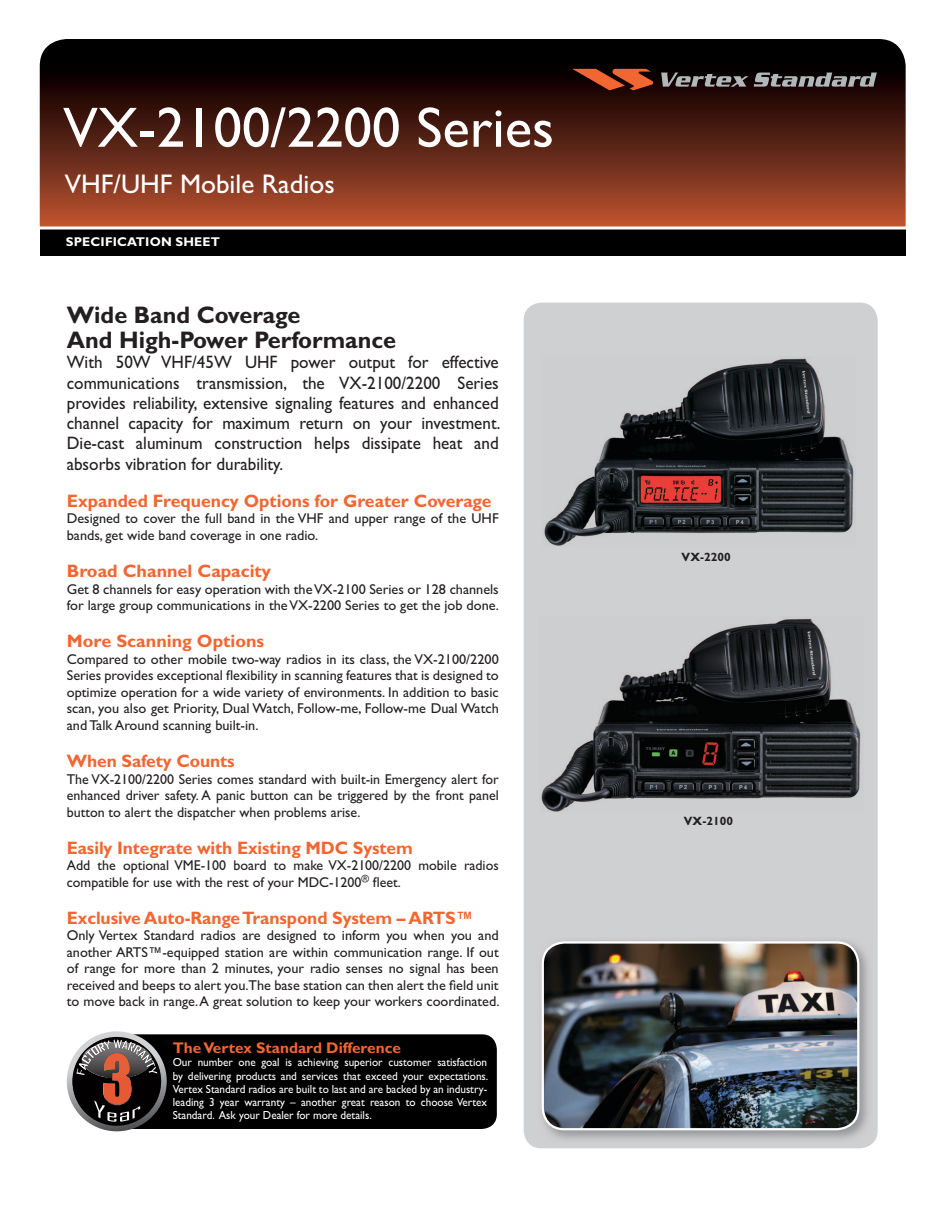
<style>
.page{position:relative;width:945px;height:1215px;background:#fff}
.page>*{position:absolute;margin:0;border:0;box-sizing:border-box;transform-origin:0 0}
.t1{font:57px "Gill Sans";color:#fff}
.t2{font:27px "Gill Sans";color:#fff}
.t3{font:700 24px/25.5px "Gill Sans";color:#231f20}
.t4{font:18px/20.2px "Gill Sans";color:#231f20;text-align:justify;scale:.95 1}
.t5{font:700 18px "Gill Sans";letter-spacing:-.005em;color:#f26631}
.t6{font:700 15.45px "Gill Sans";color:#f26631}
.t7{font:14.25px/16.5px "Gill Sans";color:#231f20}
.t8{font:700 12.75px "Gill Sans";letter-spacing:.015em;color:#fff}
.t9{font:700 12px "Gill Sans";color:#231f20}
.t10{font:11.7px/13.2px "Gill Sans";color:#fff;text-align:justify;scale:.95 1}
</style>
<div class="page">
<div style="left:524px;top:303px;width:354px;height:845px;background:#cfd0d2;border-radius:18px"></div>
<svg style="left:40px;top:39px;width:866px;height:212px;background:#512113"></svg>
<svg style="left:661px;top:73px;width:216px;height:14px;background:#5f5c5e"></svg>
<svg style="left:572px;top:69px;width:82px;height:21px;background:#8b371b"></svg>
<div style="left:40px;top:229px;width:866px;height:27px;background:#000"></div>
<svg style="left:40px;top:226px;width:866px;height:4px"></svg>
<img style="left:541px;top:941px;width:327px;height:199px">
<img style="left:543px;top:942px;width:315px;height:187px;border-radius:22px">
<div style="left:542px;top:941px;width:317px;height:189px;border:2px solid #fff;border-radius:22px"></div>
<img style="left:544px;top:358px;width:310px;height:188px">
<img style="left:541px;top:618px;width:320px;height:194px">
<div style="left:104px;top:1033px;width:394px;height:97px;background:#000;border-radius:16px"></div>
<div style="left:103px;top:1032px;width:396px;height:99px;border:2px solid #fff;border-radius:16px"></div>
<svg style="left:67px;top:1031px;width:100px;height:100px"></svg>
<h1 class="t1" style="left:63px;top:107px;width:492px">VX-2100/2200 Series</h1>
<h2 class="t2" style="left:65px;top:174px;width:271px">VHF/UHF Mobile Radios</h2>
<p class="t8" style="left:66px;top:237px;width:156px">SPECIFICATION SHEET</p>
<h3 class="t3" style="left:67px;top:305px;width:331px">Wide Band Coverage<br>And High-Power Performance</h3>
<p class="t4" style="left:67px;top:354px;width:458px">With 50W VHF/45W UHF power output for effective communications transmission, the VX-2100/2200 Series provides reliability, extensive signaling features and enhanced channel capacity for maximum return on your investment.<br>Die-cast aluminum construction helps dissipate heat and absorbs vibration for durability.</p>
<p class="t5" style="left:67px;top:494px;width:426px">Expanded Frequency Options for Greater Coverage</p>
<p class="t7" style="left:67px;top:512px;width:433px">Designed to cover the full band in the VHF and upper range of the UHF bands, get wide band coverage in one radio.</p>
<p class="t5" style="left:67px;top:564px;width:206px">Broad Channel Capacity</p>
<p class="t7" style="left:67px;top:582px;width:434px">Get 8 channels for easy operation with the VX-2100 Series or 128 channels for large group communications in the VX-2200 Series to get the job done.</p>
<p class="t5" style="left:67px;top:635px;width:199px">More Scanning Options</p>
<p class="t7" style="left:67px;top:652px;width:434px;text-align:justify">Compared to other mobile two-way radios in its class, the VX-2100/2200<br>Series provides exceptional flexibility in scanning features that is designed to optimize operation for a wide variety of environments. In addition to basic scan, you also get Priority, Dual Watch, Follow-me, Follow-me Dual Watch and Talk Around scanning built-in.</p>
<p class="t5" style="left:67px;top:754px;width:169px">When Safety Counts</p>
<p class="t7" style="left:67px;top:772px;width:433px;text-align:justify">The VX-2100/2200 Series comes standard with built-in Emergency alert for enhanced driver safety. A panic button can be triggered by the front panel button to alert the dispatcher when problems arise.</p>
<p class="t5" style="left:67px;top:841px;width:348px">Easily Integrate with Existing MDC System</p>
<p class="t7" style="left:67px;top:859px;width:433px">Add the optional VME-100 board to make VX-2100/2200 mobile radios compatible for use with the rest of your MDC-1200<sup>®</sup> fleet.</p>
<p class="t5" style="left:67px;top:911px;width:408px">Exclusive Auto-Range Transpond System – ARTS™</p>
<p class="t7" style="left:67px;top:929px;width:434px;text-align:justify">Only Vertex Standard radios are designed to inform you when you and another ARTS™-equipped station are within communication range. If out of range for more than 2 minutes, your radio senses no signal has been received and beeps to alert you.The base station can then alert the field unit to move back in range. A great solution to keep your workers coordinated.</p>
<p class="t6" style="left:173px;top:1042px;width:230px">The Vertex Standard Difference</p>
<p class="t10" style="left:173px;top:1057px;width:334px">Our number one goal is achieving superior customer satisfaction by delivering products and services that exceed your expectations.<br>Vertex Standard radios are built to last and are backed by an industry&shy;leading 3 year warranty – another great reason to choose Vertex Standard. Ask your Dealer for more details.</p>
<p class="t9" style="left:682px;top:552px;width:51px">VX-2200</p>
<p class="t9" style="left:684px;top:816px;width:51px">VX-2100</p>
</div>
